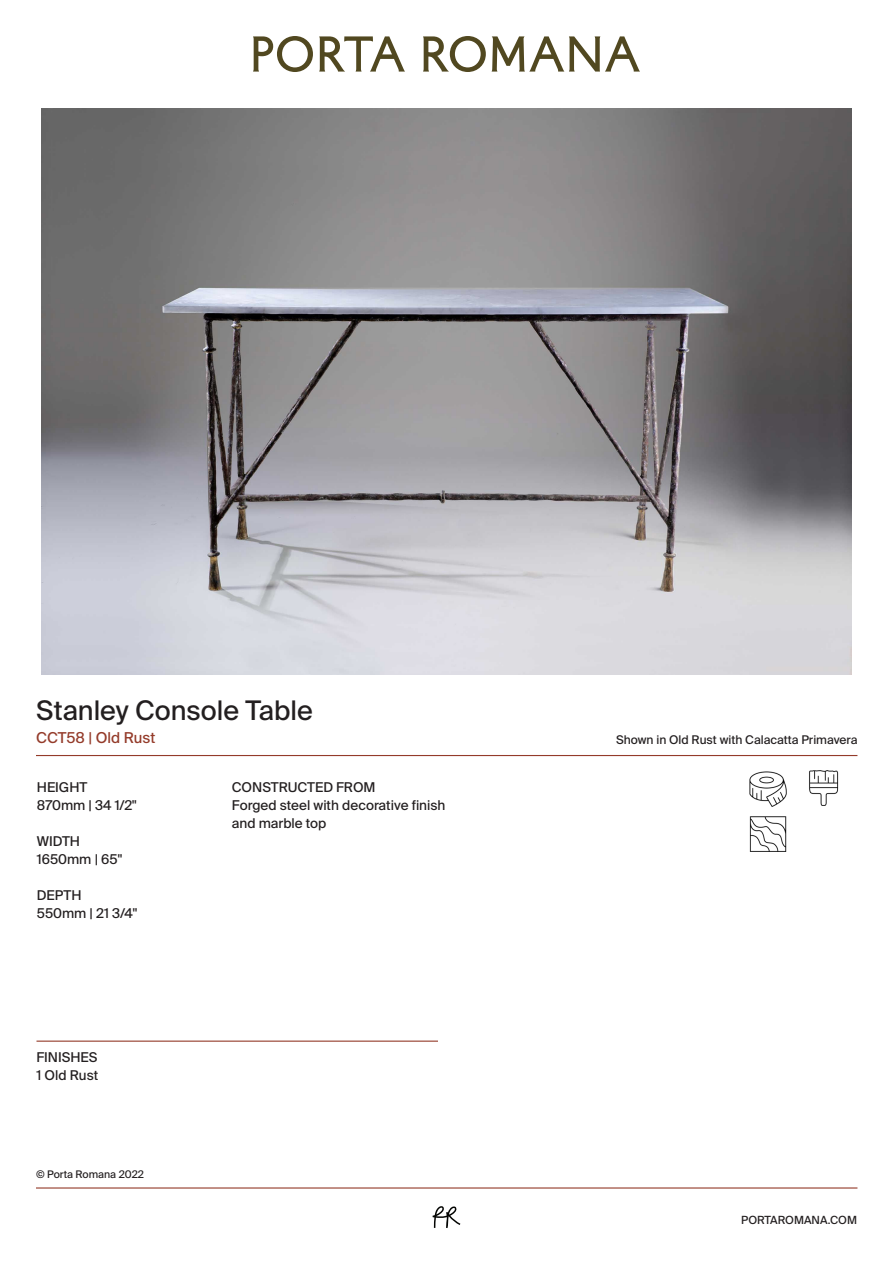
<style>
.page{position:relative;width:893px;height:1263px;background:#fff}
.page>*{position:absolute;margin:0;border:0;box-sizing:border-box;transform-origin:0 0}
.t1{font:27px "Suisse Intl";color:#231f20}
.t2{font:15px "Suisse Intl";color:#943b2a}
.t3{font:13.5px/18px "Suisse Intl";color:#231f20}
.t4{font:12px "Suisse Intl";color:#231f20}
.t5{font:11.25px "Suisse Intl";color:#231f20}
.t6{font:10.5px "Suisse Intl";color:#231f20}
</style>
<div class="page">
<hr style="left:36px;top:755px;width:821px;height:1px;background:#943b2a">
<img style="left:41px;top:108px;width:811px;height:566px">
<svg style="left:253px;top:36px;width:60px;height:36px"></svg>
<svg style="left:319px;top:36px;width:86px;height:36px"></svg>
<svg style="left:423px;top:36px;width:63px;height:36px"></svg>
<svg style="left:492px;top:36px;width:148px;height:36px"></svg>
<hr style="left:36px;top:1040px;width:402px;height:2px;background:#943b2a">
<svg style="left:433px;top:1206px;width:27px;height:22px"></svg>
<hr style="left:36px;top:1187px;width:821px;height:1px;background:#943b2a">
<img style="left:749px;top:772px;width:38px;height:35px">
<img style="left:809px;top:771px;width:30px;height:35px">
<img style="left:749px;top:817px;width:38px;height:35px">
<h1 class="t1" style="left:36px;top:695px;width:278px">Stanley Console Table</h1>
<p class="t2" style="left:36px;top:729px;width:121px">CCT58 | Old Rust</p>
<p class="t4" style="left:616px;top:733px;width:243px">Shown in Old Rust with Calacatta Primavera</p>
<p class="t3" style="left:37px;top:778px;width:101px">HEIGHT<br>870mm | 34 1/2"</p>
<p class="t3" style="left:37px;top:832px;width:87px">WIDTH<br>1650mm | 65"</p>
<p class="t3" style="left:37px;top:886px;width:102px">DEPTH<br>550mm | 21 3/4"</p>
<p class="t3" style="left:36px;top:1048px;width:63px">FINISHES<br>1 Old Rust</p>
<p class="t6" style="left:36px;top:1168px;width:109px">© Porta Romana 2022</p>
<p class="t3" style="left:232px;top:778px;width:215px">CONSTRUCTED FROM<br>Forged steel with decorative finish and marble top</p>
<p class="t5" style="left:741px;top:1213px;width:117px">PORTAROMANA.COM</p>
</div>
